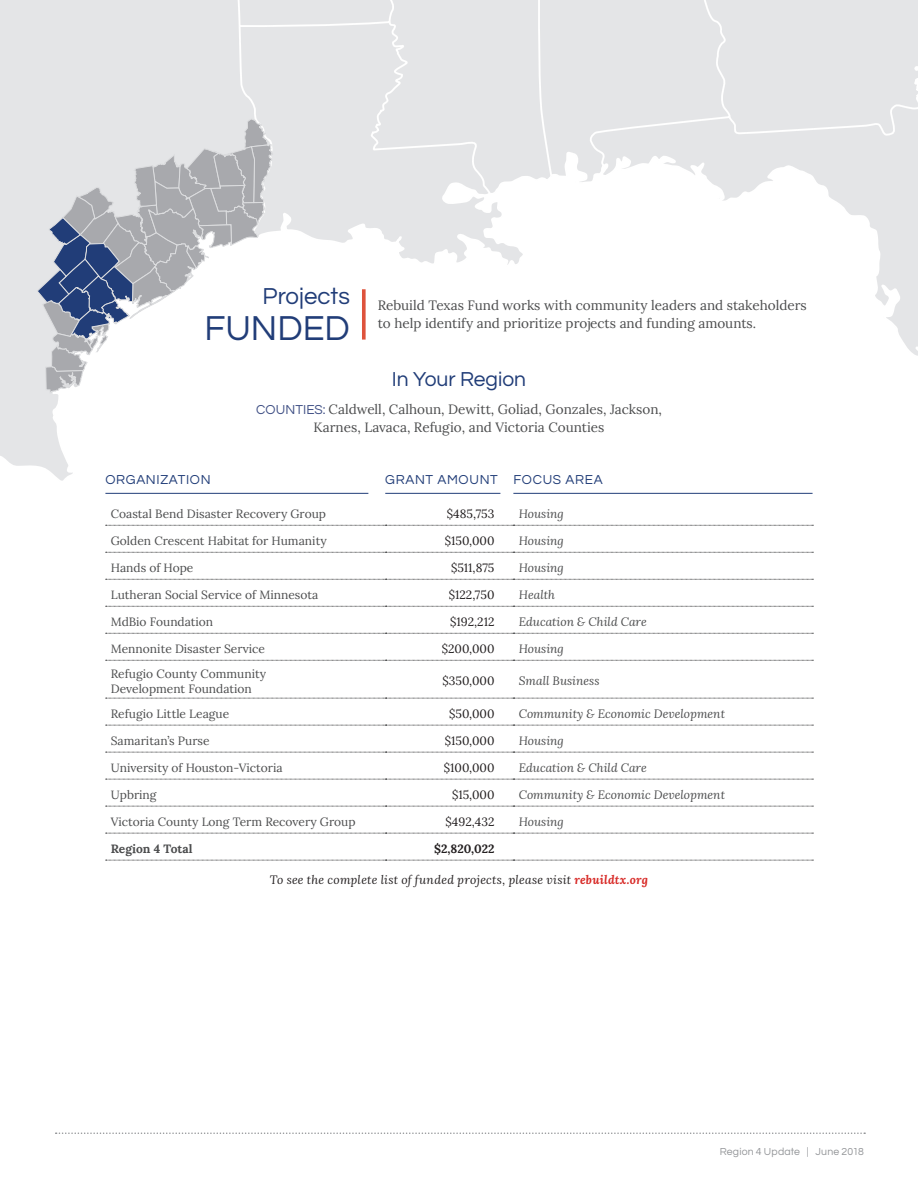
<style>
.page{position:relative;width:918px;height:1188px;background:#fff}
.page>*{position:absolute;margin:0;border:0;box-sizing:border-box;transform-origin:0 0}
.H1-2{font:36px "Questrial";color:#213d78}
.t1{font:24px "Questrial";color:#213d78}
.t2{font:21px "Questrial";color:#213d78}
.infographic{font:13.5px/18px "Lora";color:#4b4c4d;text-align:center}
.Sponsor_Level{font:13.5px "Questrial";letter-spacing:.05em;color:#213d78}
.body{font:12px/15px "Lora";color:#4b4c4d}
.body-2{font:italic 12px "Lora";color:#4b4c4d}
.body-3{font:12px "Lora";color:#231f20}
.intro_copy{font:italic 12px "Lora";letter-spacing:.02em;color:#231f20}
.body-4{font:700 12px "Lora";color:#4b4c4d}
.body-5{font:700 12px "Lora";color:#231f20}
.infographic-2{font:10.5px "Questrial";letter-spacing:.015em;color:#939598}
.s1{font-family:"Questrial";color:#405085}
.s2{font-weight:700;color:#d82c29}
</style>
<div class="page">
<svg style="left:0;top:0;width:73px;height:481px;background:#e6e7e9"></svg>
<svg style="left:37px;top:0;width:881px;height:393px"></svg>
<svg style="left:56px;top:1132px;width:809px;height:2px"></svg>
<svg style="left:106px;top:525px;width:707px;height:1px"></svg>
<svg style="left:106px;top:552px;width:707px;height:1px"></svg>
<svg style="left:106px;top:579px;width:707px;height:1px"></svg>
<svg style="left:106px;top:606px;width:707px;height:1px"></svg>
<svg style="left:106px;top:633px;width:707px;height:1px"></svg>
<svg style="left:106px;top:660px;width:707px;height:1px"></svg>
<svg style="left:106px;top:698px;width:707px;height:1px"></svg>
<svg style="left:106px;top:725px;width:707px;height:1px"></svg>
<svg style="left:106px;top:752px;width:707px;height:1px"></svg>
<svg style="left:106px;top:779px;width:707px;height:1px"></svg>
<svg style="left:106px;top:806px;width:707px;height:1px"></svg>
<svg style="left:106px;top:833px;width:707px;height:1px"></svg>
<svg style="left:106px;top:860px;width:707px;height:1px"></svg>
<hr style="left:513px;top:493px;width:300px;height:1px;background:#213d78">
<hr style="left:105px;top:493px;width:263px;height:1px;background:#213d78">
<hr style="left:385px;top:493px;width:115px;height:1px;background:#213d78">
<svg style="left:362px;top:289px;width:4px;height:51px"></svg>
<h1 class="t1" style="left:263px;top:285px;width:89px">Projects</h1>
<p class="H1-2" style="left:204px;top:311px;width:147px">FUNDED</p>
<p class="infographic" style="left:378px;top:296px;width:431px;text-align:left">Rebuild Texas Fund works with community leaders and stakeholders to help identify and prioritize projects and funding amounts.</p>
<h1 class="t2" style="left:392px;top:369px;width:136px">In Your Region</h1>
<p class="infographic" style="left:256px;top:399px;width:408px"><span class="s1">COUNTIES:</span> Caldwell, Calhoun, Dewitt, Goliad, Gonzales, Jackson,<br>Karnes, Lavaca, Refugio, and Victoria Counties</p>
<p class="Sponsor_Level" style="left:105px;top:473px;width:107px">ORGANIZATION</p>
<p class="Sponsor_Level" style="left:385px;top:473px;width:114px">GRANT AMOUNT</p>
<p class="Sponsor_Level" style="left:513px;top:473px;width:91px">FOCUS AREA</p>
<p class="body" style="left:111px;top:505px;width:217px">Coastal Bend Disaster Recovery Group</p>
<p class="body-3" style="left:447px;top:504px;width:49px">$485,753</p>
<p class="body-2" style="left:519px;top:506px;width:47px">Housing</p>
<p class="body" style="left:111px;top:532px;width:217px">Golden Crescent Habitat for Humanity</p>
<p class="body-3" style="left:445px;top:531px;width:51px">$150,000</p>
<p class="body-2" style="left:519px;top:533px;width:47px">Housing</p>
<p class="body" style="left:111px;top:559px;width:84px">Hands of Hope</p>
<p class="body-3" style="left:451px;top:558px;width:45px">$511,875</p>
<p class="body-2" style="left:519px;top:560px;width:47px">Housing</p>
<p class="body" style="left:111px;top:586px;width:209px">Lutheran Social Service of Minnesota</p>
<p class="body-3" style="left:449px;top:585px;width:47px">$122,750</p>
<p class="body-2" style="left:519px;top:587px;width:38px">Health</p>
<p class="body" style="left:111px;top:613px;width:104px">MdBio Foundation</p>
<p class="body-3" style="left:450px;top:612px;width:46px">$192,212</p>
<p class="body-2" style="left:519px;top:614px;width:130px">Education &amp; Child Care</p>
<p class="body" style="left:111px;top:640px;width:156px">Mennonite Disaster Service</p>
<p class="body-3" style="left:442px;top:639px;width:54px">$200,000</p>
<p class="body-2" style="left:519px;top:641px;width:47px">Housing</p>
<p class="body" style="left:111px;top:665px;width:157px">Refugio County Community<br>Development Foundation</p>
<p class="body-3" style="left:442px;top:672px;width:54px">$350,000</p>
<p class="body-2" style="left:519px;top:673px;width:82px">Small Business</p>
<p class="body" style="left:111px;top:705px;width:120px">Refugio Little League</p>
<p class="body-3" style="left:449px;top:704px;width:47px">$50,000</p>
<p class="body-2" style="left:519px;top:705px;width:208px">Community &amp; Economic Development</p>
<p class="body" style="left:111px;top:732px;width:100px">Samaritan’s Purse</p>
<p class="body-3" style="left:445px;top:731px;width:51px">$150,000</p>
<p class="body-2" style="left:519px;top:732px;width:47px">Housing</p>
<p class="body" style="left:111px;top:759px;width:173px">University of Houston-Victoria</p>
<p class="body-3" style="left:444px;top:758px;width:52px">$100,000</p>
<p class="body-2" style="left:519px;top:759px;width:130px">Education &amp; Child Care</p>
<p class="body" style="left:111px;top:786px;width:47px">Upbring</p>
<p class="body-3" style="left:452px;top:785px;width:44px">$15,000</p>
<p class="body-2" style="left:519px;top:786px;width:208px">Community &amp; Economic Development</p>
<p class="body" style="left:111px;top:813px;width:246px">Victoria County Long Term Recovery Group</p>
<p class="body-3" style="left:446px;top:812px;width:50px">$492,432</p>
<p class="body-2" style="left:519px;top:813px;width:47px">Housing</p>
<p class="body-4" style="left:111px;top:838px;width:83px">Region 4 Total</p>
<p class="body-5" style="left:434px;top:838px;width:62px">$2,820,022</p>
<p class="intro_copy" style="left:270px;top:871px;width:380px">To see the complete list of funded projects, please visit <span class="s2">rebuildtx.org</span></p>
<p class="infographic-2" style="left:720px;top:1146px;width:146px">Region 4 Update | June 2018</p>
</div>
